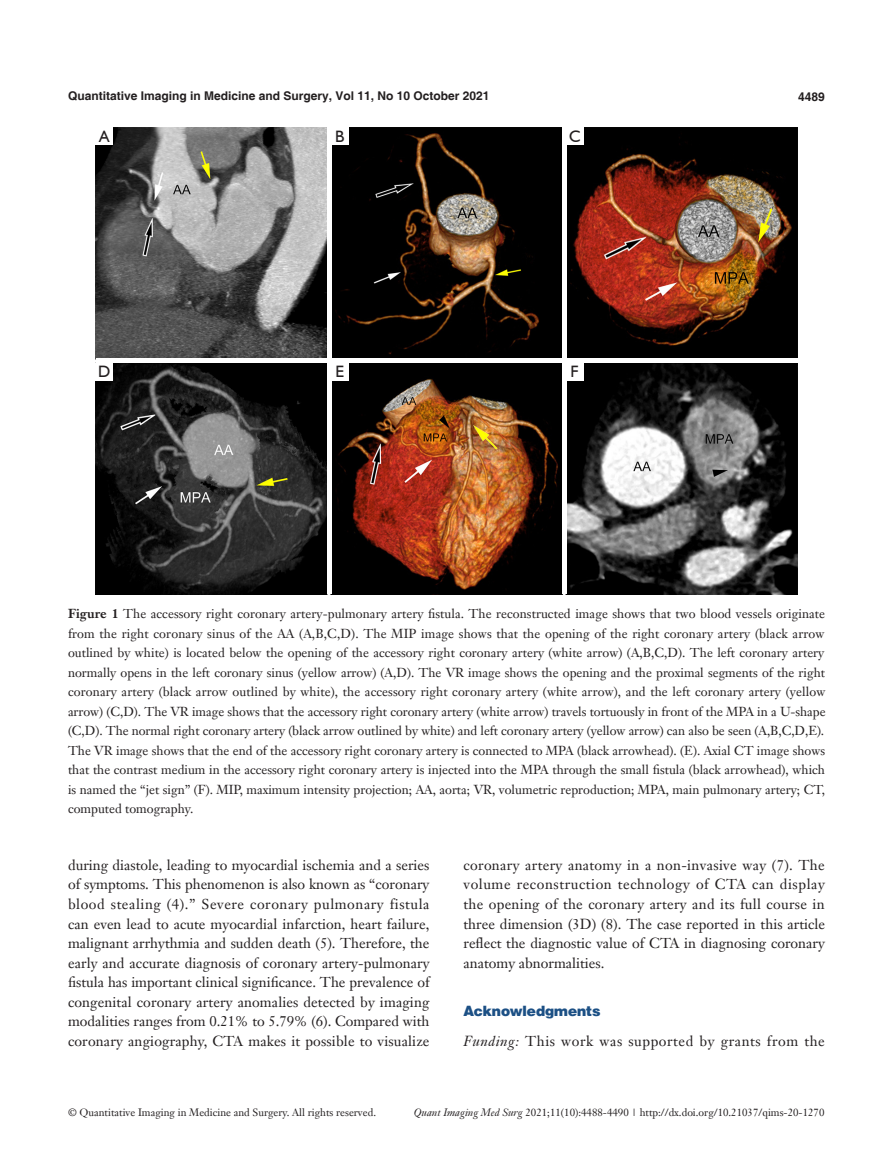
<style>
.page{position:relative;width:893px;height:1170px;background:#fff}
.page>*{position:absolute;margin:0;border:0;box-sizing:border-box;transform-origin:0 0}
.t1{font:16.5px "Humanist 521 BT";color:#231f20}
.t2{font:14.25px/19.5px "Janson Text LT";letter-spacing:.01em;color:#231f20;text-align:justify}
.t3{font:14.25px "Janson Text LT";letter-spacing:.04em;color:#231f20}
.t4{font:900 14.25px "Helvetica";color:#1c5085}
.二级标题下沉{font:12.75px/19.5px "Janson Text LT";color:#231f20;text-align:justify}
.t5{font:700 12px "Helvetica";color:#231f20}
.t6{font:10.5px "Janson Text LT";color:#231f20}
.s1{font-weight:700}
.s2{font-style:italic}
</style>
<div class="page">
<img style="left:96px;top:128px;width:701px;height:466px">
<hr style="left:327px;top:128px;width:4px;height:466px;background:#fff">
<hr style="left:562px;top:128px;width:4px;height:466px;background:#fff">
<hr style="left:96px;top:359px;width:701px;height:4px;background:#fff">
<div style="left:96px;top:128px;width:17px;height:17px;background:#fff"></div>
<div style="left:96px;top:363px;width:17px;height:17px;background:#fff"></div>
<div style="left:331px;top:128px;width:17px;height:17px;background:#fff"></div>
<div style="left:331px;top:363px;width:17px;height:17px;background:#fff"></div>
<div style="left:566px;top:128px;width:17px;height:17px;background:#fff"></div>
<div style="left:566px;top:363px;width:17px;height:17px;background:#fff"></div>
<p class="t5" style="left:68px;top:88px;width:423px">Quantitative Imaging in Medicine and Surgery, Vol 11, No 10 October 2021</p>
<p class="t5" style="left:798px;top:89px;width:28px">4489</p>
<p class="t1" style="left:99px;top:126px;width:12px">A</p>
<p class="t1" style="left:98px;top:361px;width:14px">D</p>
<p class="t1" style="left:335px;top:126px;width:11px">B</p>
<p class="t1" style="left:335px;top:361px;width:10px">E</p>
<p class="t1" style="left:569px;top:126px;width:13px">C</p>
<p class="t1" style="left:571px;top:361px;width:10px">F</p>
<p class="二级标题下沉" style="left:68px;top:604px;width:759px"><span class="s1">Figure 1</span> The accessory right coronary artery-pulmonary artery fistula. The reconstructed image shows that two blood vessels originate from the right coronary sinus of the AA (A,B,C,D). The MIP image shows that the opening of the right coronary artery (black arrow outlined by white) is located below the opening of the accessory right coronary artery (white arrow) (A,B,C,D). The left coronary artery normally opens in the left coronary sinus (yellow arrow) (A,D). The VR image shows the opening and the proximal segments of the right coronary artery (black arrow outlined by white), the accessory right coronary artery (white arrow), and the left coronary artery (yellow arrow) (C,D). The VR image shows that the accessory right coronary artery (white arrow) travels tortuously in front of the MPA in a U-shape (C,D). The normal right coronary artery (black arrow outlined by white) and left coronary artery (yellow arrow) can also be seen (A,B,C,D,E).<br>The VR image shows that the end of the accessory right coronary artery is connected to MPA (black arrowhead). (E). Axial CT image shows that the contrast medium in the accessory right coronary artery is injected into the MPA through the small fistula (black arrowhead), which is named the “jet sign” (F). MIP, maximum intensity projection; AA, aorta; VR, volumetric reproduction; MPA, main pulmonary artery; CT, computed tomography.</p>
<p class="t2" style="left:68px;top:855px;width:363px">during diastole, leading to myocardial ischemia and a series of symptoms. This phenomenon is also known as “coronary blood stealing (4).” Severe coronary pulmonary fistula can even lead to acute myocardial infarction, heart failure, malignant arrhythmia and sudden death (5). Therefore, the early and accurate diagnosis of coronary artery-pulmonary fistula has important clinical significance. The prevalence of congenital coronary artery anomalies detected by imaging modalities ranges from 0.21% to 5.79% (6). Compared with coronary angiography, CTA makes it possible to visualize</p>
<p class="t2" style="left:463px;top:855px;width:363px">coronary artery anatomy in a non-invasive way (7). The volume reconstruction technology of CTA can display the opening of the coronary artery and its full course in three dimension (3D) (8). The case reported in this article reflect the diagnostic value of CTA in diagnosing coronary anatomy abnormalities.</p>
<p class="t4" style="left:463px;top:1001px;width:139px">Acknowledgments</p>
<p class="t3" style="left:463px;top:1031px;width:363px"><span class="s2">Funding:</span> This work was supported by grants from the</p>
<p class="t6" style="left:68px;top:1105px;width:310px">© Quantitative Imaging in Medicine and Surgery. All rights reserved.</p>
<p class="t6" style="left:414px;top:1105px;width:412px"><span class="s2">Quant Imaging Med Surg</span> 2021;11(10):4488-4490 | http://dx.doi.org/10.21037/qims-20-1270</p>
</div>
